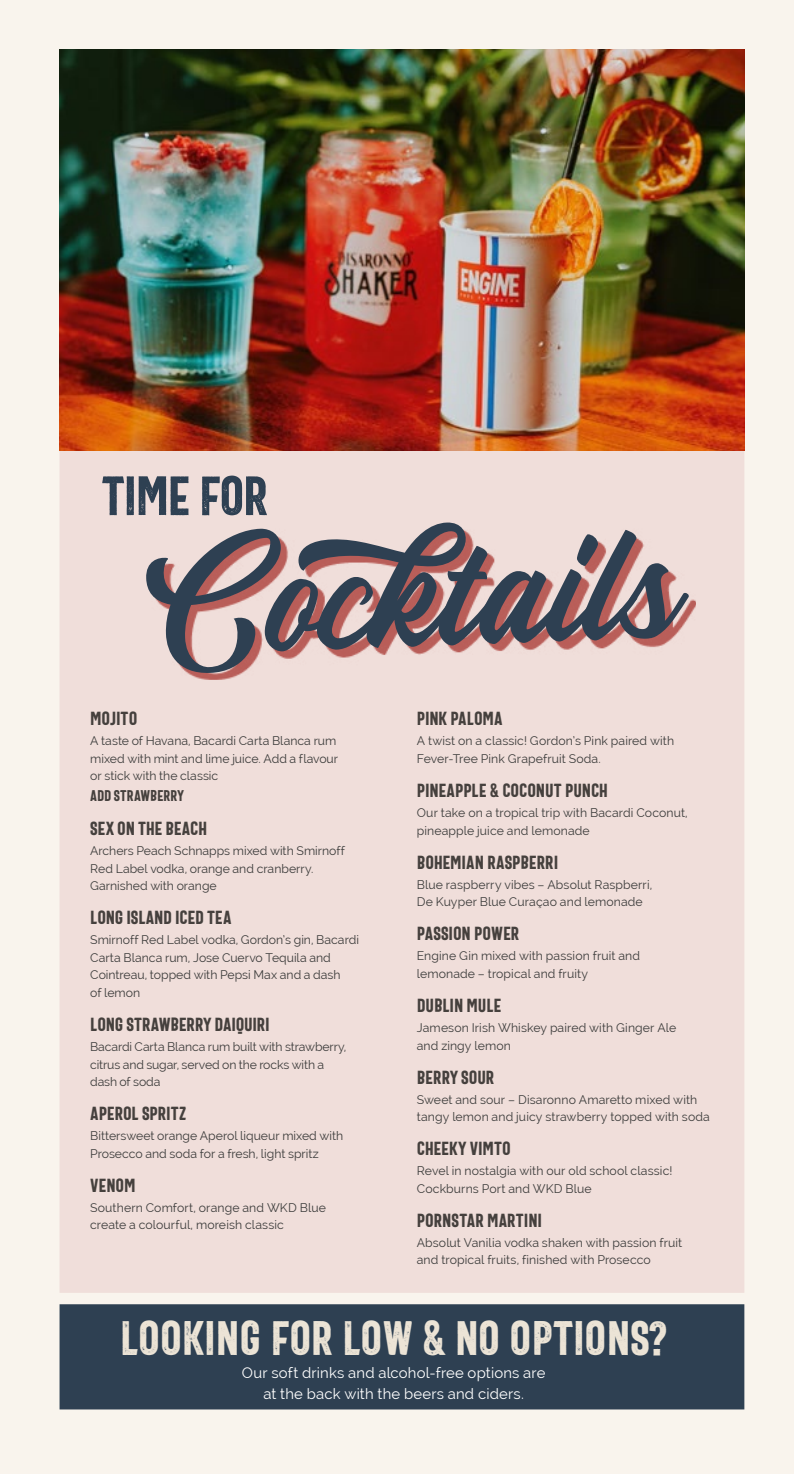
<style>
.page{position:relative;width:794px;height:1474px;background:#fff}
.page>*{position:absolute;margin:0;border:0;box-sizing:border-box;transform-origin:0 0}
.t1{font:166.6px "Heather Oliver";color:#2e4052}
.t2{font:56px "The Bartender Cond Sans Press";letter-spacing:-.02em;color:#2e4052}
.t3{font:49px "The Bartender Cond Sans Press";color:#ece4d6}
.t4{font:19.25px "The Bartender Cond Sans";color:#45403d}
.t5{font:15.75px "The Bartender Cond Sans";color:#45403d}
.t6{font:14.88px/21px "Raleway";letter-spacing:.01em;color:#fff;text-align:center}
.t7{font:12.25px/17.5px "Raleway";letter-spacing:.005em;color:#3c3c3b}
</style>
<div class="page">
<div style="left:0;top:0;width:794px;height:1473px;background:#f9f4ed"></div>
<div style="left:60px;top:450px;width:684px;height:842px;background:#f0deda"></div>
<img style="left:60px;top:50px;width:684px;height:400px">
<div style="left:60px;top:1304px;width:684px;height:105px;background:#2e4052"></div>
<svg style="left:151px;top:528px;width:545px;height:151px;background:#ddb3ae"></svg>
<h2 class="t2" style="left:102px;top:465px;width:168px">TIME FOR</h2>
<h1 class="t1" style="left:143px;top:493px;width:595px;rotate:-2deg">Cocktails</h1>
<h3 class="t4" style="left:90px;top:708px;width:49px">MOJITO</h3>
<p class="t7" style="left:90px;top:732px;width:249px">A taste of Havana, Bacardi Carta Blanca rum mixed with mint and lime juice. Add a flavour or stick with the classic</p>
<p class="t5" style="left:90px;top:787px;width:95px">ADD STRAWBERRY</p>
<h3 class="t4" style="left:90px;top:818px;width:118px">SEX ON THE BEACH</h3>
<p class="t7" style="left:90px;top:842px;width:256px">Archers Peach Schnapps mixed with Smirnoff<br>Red Label vodka, orange and cranberry.<br>Garnished with orange</p>
<h3 class="t4" style="left:90px;top:907px;width:143px">LONG ISLAND ICED TEA</h3>
<p class="t7" style="left:90px;top:931px;width:270px">Smirnoff Red Label vodka, Gordon’s gin, Bacardi Carta Blanca rum, Jose Cuervo Tequila and Cointreau, topped with Pepsi Max and a dash<br>of lemon</p>
<h3 class="t4" style="left:90px;top:1013px;width:181px">LONG STRAWBERRY DAIQUIRI</h3>
<p class="t7" style="left:90px;top:1038px;width:258px">Bacardi Carta Blanca rum built with strawberry, citrus and sugar, served on the rocks with a dash of soda</p>
<h3 class="t4" style="left:90px;top:1103px;width:98px">APEROL SPRITZ</h3>
<p class="t7" style="left:90px;top:1127px;width:254px">Bittersweet orange Aperol liqueur mixed with<br>Prosecco and soda for a fresh, light spritz</p>
<h3 class="t4" style="left:90px;top:1174px;width:47px">VENOM</h3>
<p class="t7" style="left:90px;top:1198px;width:237px">Southern Comfort, orange and WKD Blue create a colourful, moreish classic</p>
<h3 class="t4" style="left:417px;top:708px;width:87px">PINK PALOMA</h3>
<p class="t7" style="left:417px;top:732px;width:259px">A twist on a classic! Gordon’s Pink paired with<br>Fever-Tree Pink Grapefruit Soda.</p>
<h3 class="t4" style="left:417px;top:780px;width:192px">PINEAPPLE &amp; COCONUT PUNCH</h3>
<p class="t7" style="left:417px;top:804px;width:272px">Our take on a tropical trip with Bacardi Coconut, pineapple juice and lemonade</p>
<h3 class="t4" style="left:417px;top:851px;width:143px">BOHEMIAN RASPBERRI</h3>
<p class="t7" style="left:417px;top:875px;width:237px">Blue raspberry vibes – Absolut Raspberri,<br>De Kuyper Blue Curaçao and lemonade</p>
<h3 class="t4" style="left:417px;top:923px;width:104px">PASSION POWER</h3>
<p class="t7" style="left:417px;top:947px;width:225px">Engine Gin mixed with passion fruit and lemonade – tropical and fruity</p>
<h3 class="t4" style="left:417px;top:994px;width:86px">DUBLIN MULE</h3>
<p class="t7" style="left:417px;top:1018px;width:261px">Jameson Irish Whiskey paired with Ginger Ale and zingy lemon</p>
<h3 class="t4" style="left:417px;top:1066px;width:79px">BERRY SOUR</h3>
<p class="t7" style="left:417px;top:1090px;width:294px">Sweet and sour – Disaronno Amaretto mixed with tangy lemon and juicy strawberry topped with soda</p>
<h3 class="t4" style="left:417px;top:1138px;width:96px">CHEEKY VIMTO</h3>
<p class="t7" style="left:417px;top:1162px;width:257px">Revel in nostalgia with our old school classic!<br>Cockburns Port and WKD Blue</p>
<h3 class="t4" style="left:417px;top:1209px;width:127px">PORNSTAR MARTINI</h3>
<p class="t7" style="left:417px;top:1233px;width:267px">Absolut Vanilia vodka shaken with passion fruit and tropical fruits, finished with Prosecco</p>
<h3 class="t3" style="left:120px;top:1310px;width:549px">LOOKING FOR LOW &amp; NO OPTIONS?</h3>
<p class="t6" style="left:242px;top:1362px;width:305px">Our soft drinks and alcohol-free options are at the back with the beers and ciders.</p>
</div>
